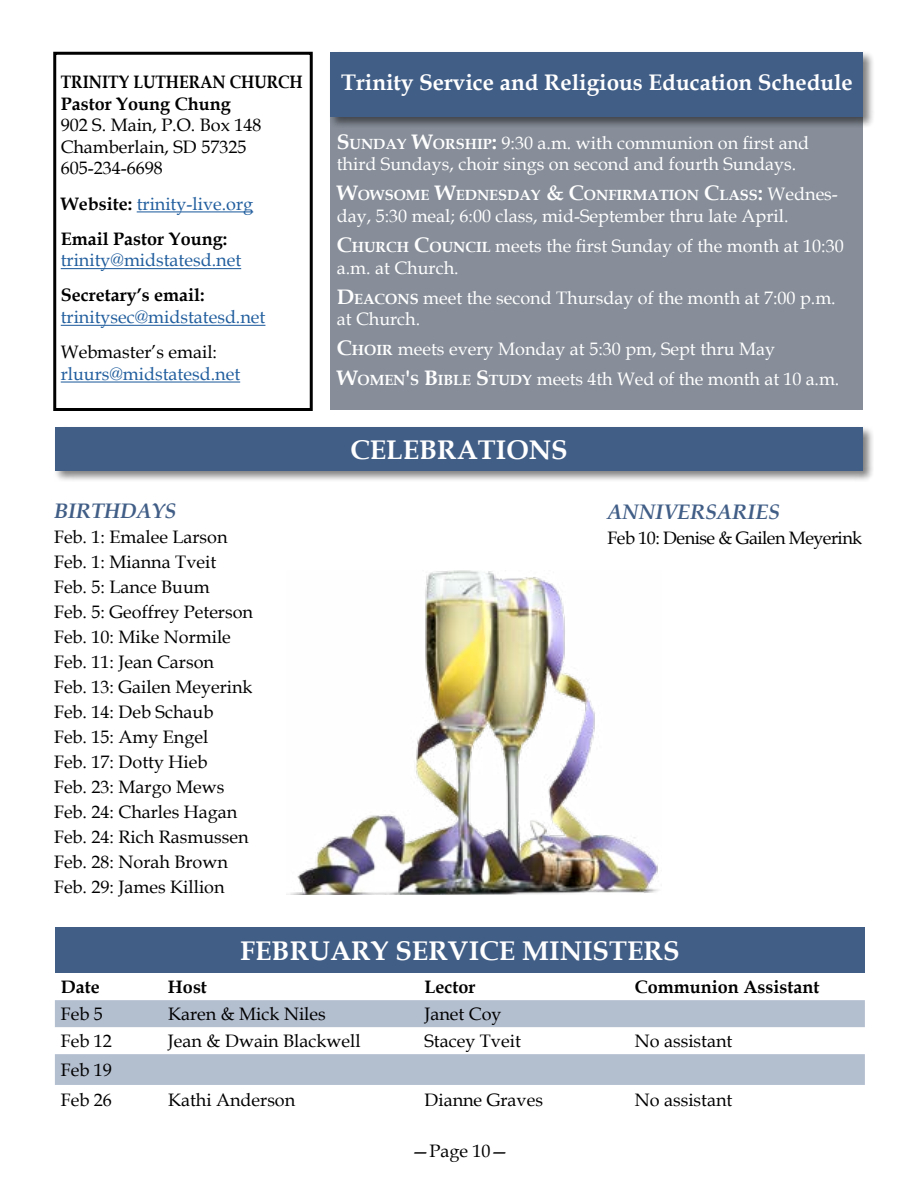
<style>
.page{position:relative;width:918px;height:1188px;background:#fff}
.page>*{position:absolute;margin:0;border:0;box-sizing:border-box;transform-origin:0 0}
.t1{font:700 27px "Book Antiqua";color:#fff}
.t2{font:700 22.5px "Book Antiqua";color:#fff}
.t3{font:italic 700 21px "Book Antiqua";color:#415e87}
.t4{font:18px/24.9px "Book Antiqua";color:#000}
.t5{font:18px/30px "Book Antiqua";color:#fff}
.t6{font:700 18px/35.1px "Book Antiqua";color:#000}
.t7{font:18px "Book Antiqua";color:#215e9e}
.t8{font:700 18px/21.6px "Book Antiqua";color:#000;scale:.88 1}
.t9{font:18px "Book Antiqua";letter-spacing:-.03em;color:#000}
.t10{font:700 14.7px "Book Antiqua";color:#fff}
.s1{font-weight:400;color:#215e9e}
.s2{font-weight:700;font-size:21px}
.s3{font-weight:700;font-size:14.7px}
.s4{font-size:21px}
.s5{font-weight:400;font-size:18px}
</style>
<div class="page">
<hr style="left:137px;top:211px;width:116px;height:1px;background:#215e9e">
<hr style="left:61px;top:268px;width:180px;height:1px;background:#215e9e">
<hr style="left:61px;top:325px;width:204px;height:1px;background:#215e9e">
<hr style="left:61px;top:382px;width:179px;height:1px;background:#215e9e">
<div style="left:53px;top:52px;width:260px;height:359px;border:3px solid #000"></div>
<div style="left:331px;top:52px;width:532px;height:358px;background:#878e99"></div>
<div style="left:329px;top:50px;width:546px;height:78px;background:#000;opacity:.5"></div>
<div style="left:331px;top:52px;width:532px;height:65px;background:#415e87"></div>
<div style="left:53px;top:425px;width:821px;height:57px;background:#000;opacity:.5"></div>
<div style="left:56px;top:428px;width:807px;height:43px;background:#415e87"></div>
<img style="left:290px;top:570px;width:369px;height:324px">
<div style="left:55px;top:927px;width:810px;height:46px;background:#415e87"></div>
<svg style="left:55px;top:1000px;width:810px;height:85px;fill:#b3becf"></svg>
<p class="t8" style="left:61px;top:71px;width:276px">TRINITY LUTHERAN CHURCH<br>Pastor Young Chung</p>
<p class="t4" style="left:61px;top:114px;width:202px;line-height:21.6px">902 S. Main, P.O. Box 148<br>Chamberlain, SD 57325<br>605-234-6698</p>
<p class="t6" style="left:61px;top:186px;width:194px">Website: <span class="s1">trinity-live.org<br></span>Email Pastor Young:</p>
<p class="t7" style="left:61px;top:248px;width:182px">trinity@midstatesd.net</p>
<p class="t6" style="left:61px;top:278px;width:145px">Secretary’s email:</p>
<p class="t7" style="left:61px;top:304px;width:206px">trinitysec@midstatesd.net</p>
<p class="t4" style="left:61px;top:339px;width:158px">Webmaster’s email:</p>
<p class="t7" style="left:61px;top:361px;width:181px">rluurs@midstatesd.net</p>
<p class="t3" style="left:54px;top:497px;width:124px">BIRTHDAYS</p>
<p class="t4" style="left:54px;top:524px;width:201px">Feb. 1: Emalee Larson<br>Feb. 1: Mianna Tveit<br>Feb. 5: Lance Buum<br>Feb. 5: Geoffrey Peterson<br>Feb. 10: Mike Normile<br>Feb. 11: Jean Carson<br>Feb. 13: Gailen Meyerink<br>Feb. 14: Deb Schaub<br>Feb. 15: Amy Engel<br>Feb. 17: Dotty Hieb<br>Feb. 23: Margo Mews<br>Feb. 24: Charles Hagan<br>Feb. 24: Rich Rasmussen<br>Feb. 28: Norah Brown<br>Feb. 29: James Killion</p>
<p class="t2" style="left:341px;top:67px;width:513px">Trinity Service and Religious Education Schedule</p>
<p class="t5" style="left:337px;top:131px;width:474px;line-height:21.6px"><span class="s2">S</span><span class="s3">UNDAY</span> <span class="s2">W</span><span class="s3">ORSHIP</span><span class="s2">:</span> 9:30 a.m. with communion on first and third Sundays, choir sings on second and fourth Sundays.</p>
<p class="t10" style="left:337px;top:185px;width:503px"><span class="s4">W</span>OWSOME <span class="s4">W</span>EDNESDAY <span class="s4">&amp; C</span>ONFIRMATION <span class="s4">C</span>LASS <span class="s4">:</span> <span class="s5">Wednes-</span></p>
<p class="t5" style="left:337px;top:200px;width:509px">day, 5:30 meal; 6:00 class, mid-September thru late April.<br><span class="s2">C</span><span class="s3">HURCH</span> <span class="s2">C</span><span class="s3">OUNCIL</span> meets the first Sunday of the month at 10:30</p>
<p class="t5" style="left:337px;top:252px;width:501px">a.m. at Church.<br><span class="s2">D</span><span class="s3">EACONS</span> meet the second Thursday of the month at 7:00 p.m.</p>
<p class="t5" style="left:337px;top:304px;width:504px">at Church.<br><span class="s2">C</span><span class="s3">HOIR</span> meets every Monday at 5:30 pm, Sept thru May<br><span class="s2">W</span><span class="s3">OMEN</span><span class="s2">'</span><span class="s3">S</span> <span class="s2">B</span><span class="s3">IBLE</span> <span class="s2">S</span><span class="s3">TUDY</span> meets 4th Wed of the month at 10 a.m.</p>
<h1 class="t1" style="left:350px;top:431px;width:219px">CELEBRATIONS</h1>
<p class="t3" style="left:608px;top:497px;width:174px">ANNIVERSARIES</p>
<p class="t9" style="left:608px;top:525px;width:256px">Feb 10: Denise &amp; Gailen Meyerink</p>
<h1 class="t1" style="left:240px;top:932px;width:441px">FEBRUARY SERVICE MINISTERS</h1>
<p class="t6" style="left:61px;top:969px;width:40px">Date</p>
<p class="t6" style="left:168px;top:969px;width:40px">Host</p>
<p class="t6" style="left:424px;top:969px;width:52px">Lector</p>
<p class="t6" style="left:635px;top:969px;width:186px">Communion Assistant</p>
<p class="t4" style="left:61px;top:1001px;width:44px">Feb 5</p>
<p class="t4" style="left:168px;top:1001px;width:159px">Karen &amp; Mick Niles</p>
<p class="t4" style="left:424px;top:1001px;width:79px">Janet Coy</p>
<p class="t4" style="left:61px;top:1028px;width:53px">Feb 12</p>
<p class="t4" style="left:168px;top:1028px;width:194px">Jean &amp; Dwain Blackwell</p>
<p class="t4" style="left:424px;top:1028px;width:98px">Stacey Tveit</p>
<p class="t4" style="left:635px;top:1028px;width:99px">No assistant</p>
<p class="t4" style="left:61px;top:1055px;width:53px;line-height:29.8px">Feb 19<br>Feb 26</p>
<p class="t4" style="left:168px;top:1087px;width:129px">Kathi Anderson</p>
<p class="t4" style="left:424px;top:1087px;width:120px">Dianne Graves</p>
<p class="t4" style="left:635px;top:1087px;width:99px">No assistant</p>
<p class="t4" style="left:412px;top:1138px;width:99px">—Page 10—</p>
</div>
